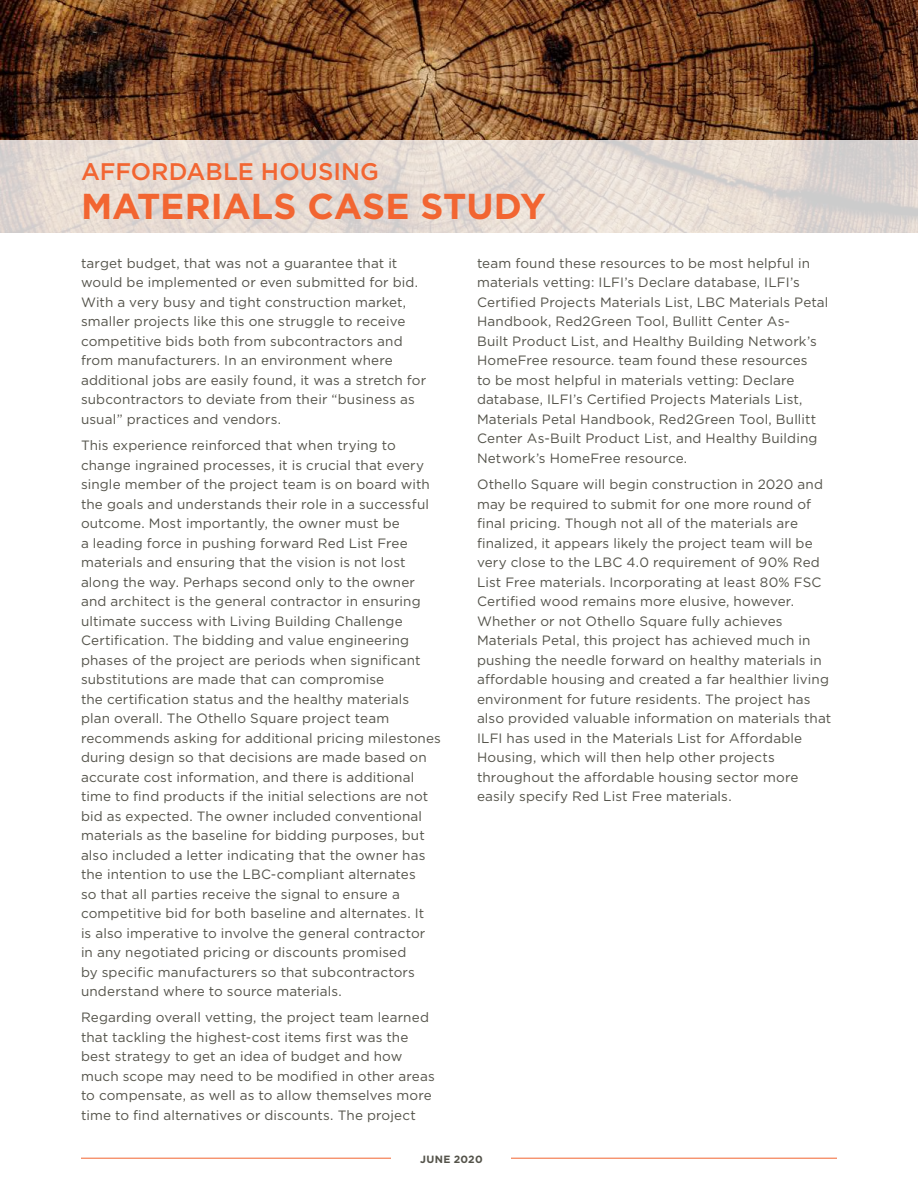
<style>
.page{position:relative;width:918px;height:1188px;background:#fff}
.page>*{position:absolute;margin:0;border:0;box-sizing:border-box;transform-origin:0 0}
.t1{font:700 36px "Gotham";letter-spacing:-.005em;color:#f26531}
.t2{font:500 24px "Gotham";letter-spacing:.005em;color:#f26531}
.t3{font:13.5px/19.5px "Gotham";letter-spacing:.01em;color:#54534a}
.t4{font:700 10.5px "Gotham";letter-spacing:.03em;color:#54534a}
</style>
<div class="page">
<hr style="left:81px;top:1158px;width:756px;height:1px;background:#f26531">
<div style="left:392px;top:1150px;width:120px;height:12px;background:#fff"></div>
<img style="left:0;top:0;width:918px;height:140px">
<svg style="left:0;top:140px;width:918px;height:93px;background:#e3d9d3"></svg>
<h2 class="t2" style="left:81px;top:156px;width:300px">AFFORDABLE HOUSING</h2>
<h1 class="t1" style="left:81px;top:183px;width:466px">MATERIALS CASE STUDY</h1>
<p class="t3" style="left:81px;top:253px;width:347px">target budget, that was not a guarantee that it would be implemented or even submitted for bid.<br>With a very busy and tight construction market, smaller projects like this one struggle to receive competitive bids both from subcontractors and from manufacturers. In an environment where additional jobs are easily found, it was a stretch for subcontractors to deviate from their “business as usual” practices and vendors.</p>
<p class="t3" style="left:81px;top:435px;width:361px">This experience reinforced that when trying to change ingrained processes, it is crucial that every single member of the project team is on board with the goals and understands their role in a successful outcome. Most importantly, the owner must be<br>a leading force in pushing forward Red List Free materials and ensuring that the vision is not lost along the way. Perhaps second only to the owner and architect is the general contractor in ensuring ultimate success with Living Building Challenge Certification. The bidding and value engineering phases of the project are periods when significant substitutions are made that can compromise<br>the certification status and the healthy materials plan overall. The Othello Square project team recommends asking for additional pricing milestones during design so that decisions are made based on accurate cost information, and there is additional time to find products if the initial selections are not bid as expected. The owner included conventional materials as the baseline for bidding purposes, but also included a letter indicating that the owner has the intention to use the LBC-compliant alternates<br>so that all parties receive the signal to ensure a competitive bid for both baseline and alternates. It<br>is also imperative to involve the general contractor<br>in any negotiated pricing or discounts promised<br>by specific manufacturers so that subcontractors understand where to source materials.</p>
<p class="t3" style="left:81px;top:1008px;width:355px">Regarding overall vetting, the project team learned that tackling the highest-cost items first was the best strategy to get an idea of budget and how much scope may need to be modified in other areas to compensate, as well as to allow themselves more time to find alternatives or discounts. The project</p>
<p class="t3" style="left:477px;top:253px;width:353px">team found these resources to be most helpful in materials vetting: ILFI’s Declare database, ILFI’s Certified Projects Materials List, LBC Materials Petal Handbook, Red2Green Tool, Bullitt Center As-<br>Built Product List, and Healthy Building Network’s HomeFree resource. team found these resources<br>to be most helpful in materials vetting: Declare database, ILFI’s Certified Projects Materials List, Materials Petal Handbook, Red2Green Tool, Bullitt Center As-Built Product List, and Healthy Building Network’s HomeFree resource.</p>
<p class="t3" style="left:477px;top:474px;width:356px">Othello Square will begin construction in 2020 and may be required to submit for one more round of final pricing. Though not all of the materials are finalized, it appears likely the project team will be very close to the LBC 4.0 requirement of 90% Red List Free materials. Incorporating at least 80% FSC Certified wood remains more elusive, however.<br>Whether or not Othello Square fully achieves Materials Petal, this project has achieved much in pushing the needle forward on healthy materials in affordable housing and created a far healthier living environment for future residents. The project has also provided valuable information on materials that ILFI has used in the Materials List for Affordable Housing, which will then help other projects throughout the affordable housing sector more easily specify Red List Free materials.</p>
<p class="t4" style="left:420px;top:1152px;width:64px">JUNE 2020</p>
</div>
